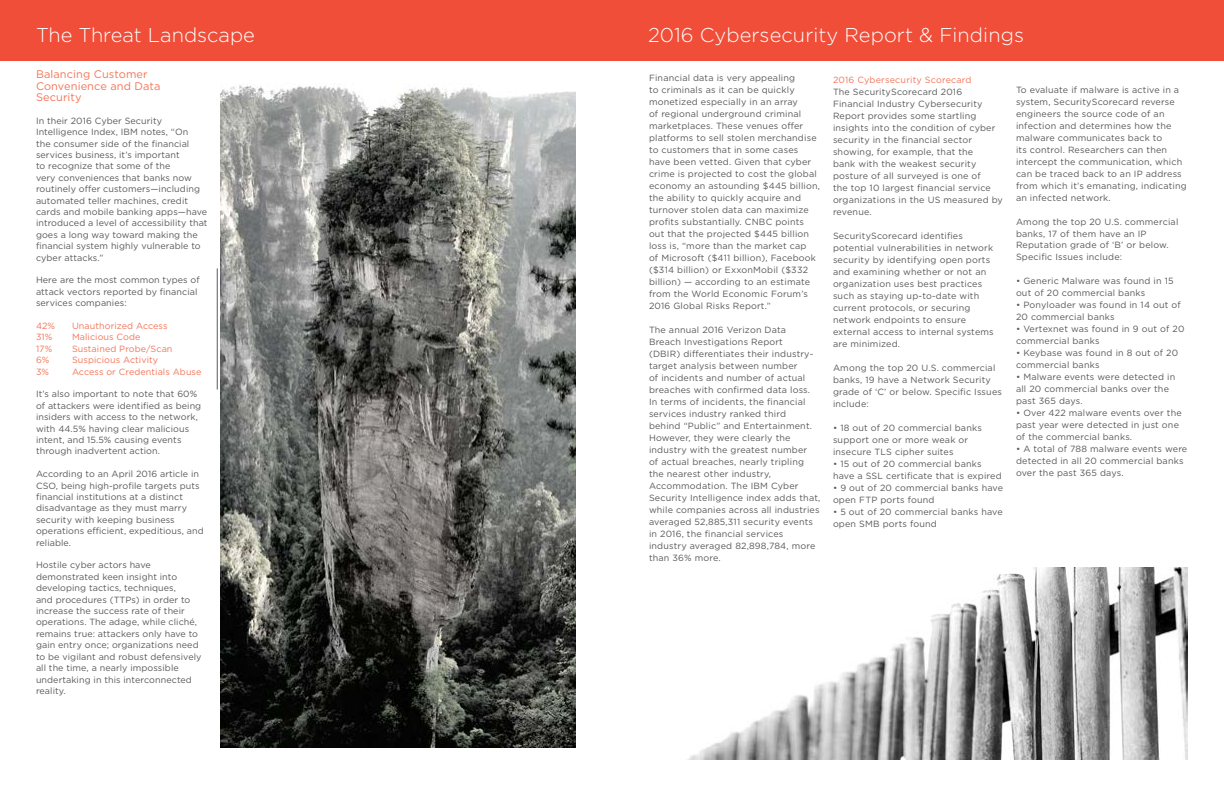
<style>
.page{position:relative;width:1224px;height:792px;background:#fff}
.page>*{position:absolute;margin:0;border:0;box-sizing:border-box;transform-origin:0 0}
.t1{font:300 20px "Gotham";letter-spacing:.005em;color:#fff}
.t2{font:11px/11.4px "Gotham";letter-spacing:.01em;color:#f37558}
.t3{font:9px/12px "Gotham";letter-spacing:.02em;color:#58595b}
.t4{font:9px "Gotham";letter-spacing:.01em;color:#f37558}
</style>
<div class="page">
<hr style="left:217px;top:268px;width:1px;height:122px;background:#58595b">
<div style="left:0;top:0;width:621px;height:60px;background:#f04e39"></div>
<div style="left:603px;top:0;width:621px;height:60px;background:#f04e39"></div>
<img style="left:221px;top:83px;width:355px;height:664px">
<img style="left:687px;top:567px;width:500px;height:193px">
<h1 class="t1" style="left:36px;top:22px;width:220px">The Threat Landscape</h1>
<p class="t2" style="left:36px;top:68px;width:126px">Balancing Customer<br>Convenience and Data<br>Security</p>
<p class="t3" style="left:36px;top:115px;width:173px;line-height:11.4px">In their 2016 Cyber Security Intelligence Index, IBM notes, “On<br>the consumer side of the financial services business, it’s important<br>to recognize that some of the<br>very conveniences that banks now routinely offer customers—including automated teller machines, credit cards and mobile banking apps—have introduced a level of accessibility that goes a long way toward making the financial system highly vulnerable to cyber attacks.”</p>
<p class="t3" style="left:36px;top:274px;width:165px;line-height:11.4px">Here are the most common types of attack vectors reported by financial services companies:</p>
<p class="t4" style="left:36px;top:320px;width:21px">42%</p>
<p class="t4" style="left:72px;top:320px;width:97px">Unauthorized Access</p>
<p class="t4" style="left:36px;top:331px;width:18px">31%</p>
<p class="t4" style="left:72px;top:331px;width:70px">Malicious Code</p>
<p class="t4" style="left:36px;top:343px;width:18px">17%</p>
<p class="t4" style="left:72px;top:343px;width:102px">Sustained Probe/Scan</p>
<p class="t4" style="left:36px;top:354px;width:15px">6%</p>
<p class="t4" style="left:72px;top:354px;width:88px">Suspicious Activity</p>
<p class="t4" style="left:36px;top:366px;width:15px">3%</p>
<p class="t4" style="left:72px;top:366px;width:131px">Access or Credentials Abuse</p>
<p class="t3" style="left:36px;top:388px;width:167px;line-height:11.4px">It’s also important to note that 60% of attackers were identified as being insiders with access to the network, with 44.5% having clear malicious intent, and 15.5% causing events through inadvertent action.</p>
<p class="t3" style="left:36px;top:468px;width:169px;line-height:11.4px">According to an April 2016 article in<br>CSO, being high-profile targets puts financial institutions at a distinct disadvantage as they must marry security with keeping business operations efficient, expeditious, and reliable.</p>
<p class="t3" style="left:36px;top:559px;width:167px;line-height:11.4px">Hostile cyber actors have demonstrated keen insight into developing tactics, techniques,<br>and procedures (TTPs) in order to increase the success rate of their operations. The adage, while cliché, remains true: attackers only have to gain entry once; organizations need to be vigilant and robust defensively all the time, a nearly impossible undertaking in this interconnected reality.</p>
<h1 class="t1" style="left:648px;top:22px;width:377px">2016 Cybersecurity Report &amp; Findings</h1>
<p class="t3" style="left:649px;top:71px;width:173px">Financial data is very appealing<br>to criminals as it can be quickly monetized especially in an array<br>of regional underground criminal marketplaces. These venues offer platforms to sell stolen merchandise to customers that in some cases have been vetted. Given that cyber crime is projected to cost the global economy an astounding $445 billion, the ability to quickly acquire and turnover stolen data can maximize profits substantially. CNBC points out that the projected $445 billion loss is, “more than the market cap<br>of Microsoft ($411 billion), Facebook ($314 billion) or ExxonMobil ($332 billion) — according to an estimate from the World Economic Forum’s 2016 Global Risks Report.”</p>
<p class="t3" style="left:649px;top:323px;width:173px">The annual 2016 Verizon Data Breach Investigations Report<br>(DBIR) differentiates their industry&shy;target analysis between number<br>of incidents and number of actual breaches with confirmed data loss.<br>In terms of incidents, the financial services industry ranked third<br>behind “Public” and Entertainment.<br>However, they were clearly the industry with the greatest number<br>of actual breaches, nearly tripling the nearest other industry, Accommodation. The IBM Cyber Security Intelligence index adds that, while companies across all industries averaged 52,885,311 security events in 2016, the financial services industry averaged 82,898,784, more than 36% more.</p>
<p class="t4" style="left:833px;top:74px;width:140px">2016 Cybersecurity Scorecard</p>
<p class="t3" style="left:833px;top:85px;width:171px">The SecurityScorecard 2016<br>Financial Industry Cybersecurity<br>Report provides some startling insights into the condition of cyber security in the financial sector showing, for example, that the<br>bank with the weakest security posture of all surveyed is one of<br>the top 10 largest financial service organizations in the US measured by revenue.</p>
<p class="t3" style="left:833px;top:229px;width:162px">SecurityScorecard identifies potential vulnerabilities in network security by identifying open ports and examining whether or not an organization uses best practices such as staying up-to-date with current protocols, or securing network endpoints to ensure external access to internal systems are minimized.</p>
<p class="t3" style="left:833px;top:361px;width:171px">Among the top 20 U.S. commercial banks, 19 have a Network Security grade of ‘C’ or below. Specific Issues include:</p>
<p class="t3" style="left:833px;top:421px;width:150px">• 18 out of 20 commercial banks support one or more weak or insecure TLS cipher suites</p>
<p class="t3" style="left:833px;top:457px;width:170px">• 15 out of 20 commercial banks have a SSL certificate that is expired</p>
<p class="t3" style="left:833px;top:481px;width:172px">• 9 out of 20 commercial banks have open FTP ports found</p>
<p class="t3" style="left:833px;top:505px;width:171px">• 5 out of 20 commercial banks have open SMB ports found</p>
<p class="t3" style="left:1016px;top:83px;width:172px">To evaluate if malware is active in a system, SecurityScorecard reverse engineers the source code of an infection and determines how the malware communicates back to<br>its control. Researchers can then intercept the communication, which can be traced back to an IP address from which it’s emanating, indicating an infected network.</p>
<p class="t3" style="left:1016px;top:215px;width:164px">Among the top 20 U.S. commercial banks, 17 of them have an IP<br>Reputation grade of ‘B’ or below.<br>Specific Issues include:</p>
<p class="t3" style="left:1016px;top:275px;width:159px">• Generic Malware was found in 15 out of 20 commercial banks</p>
<p class="t3" style="left:1016px;top:299px;width:166px">• Ponyloader was found in 14 out of<br>20 commercial banks</p>
<p class="t3" style="left:1016px;top:323px;width:170px">• Vertexnet was found in 9 out of 20 commercial banks</p>
<p class="t3" style="left:1016px;top:347px;width:164px">• Keybase was found in 8 out of 20 commercial banks</p>
<p class="t3" style="left:1016px;top:371px;width:161px">• Malware events were detected in all 20 commercial banks over the past 365 days.</p>
<p class="t3" style="left:1016px;top:407px;width:167px">• Over 422 malware events over the past year were detected in just one of the commercial banks.</p>
<p class="t3" style="left:1016px;top:443px;width:173px">• A total of 788 malware events were detected in all 20 commercial banks over the past 365 days.</p>
</div>
